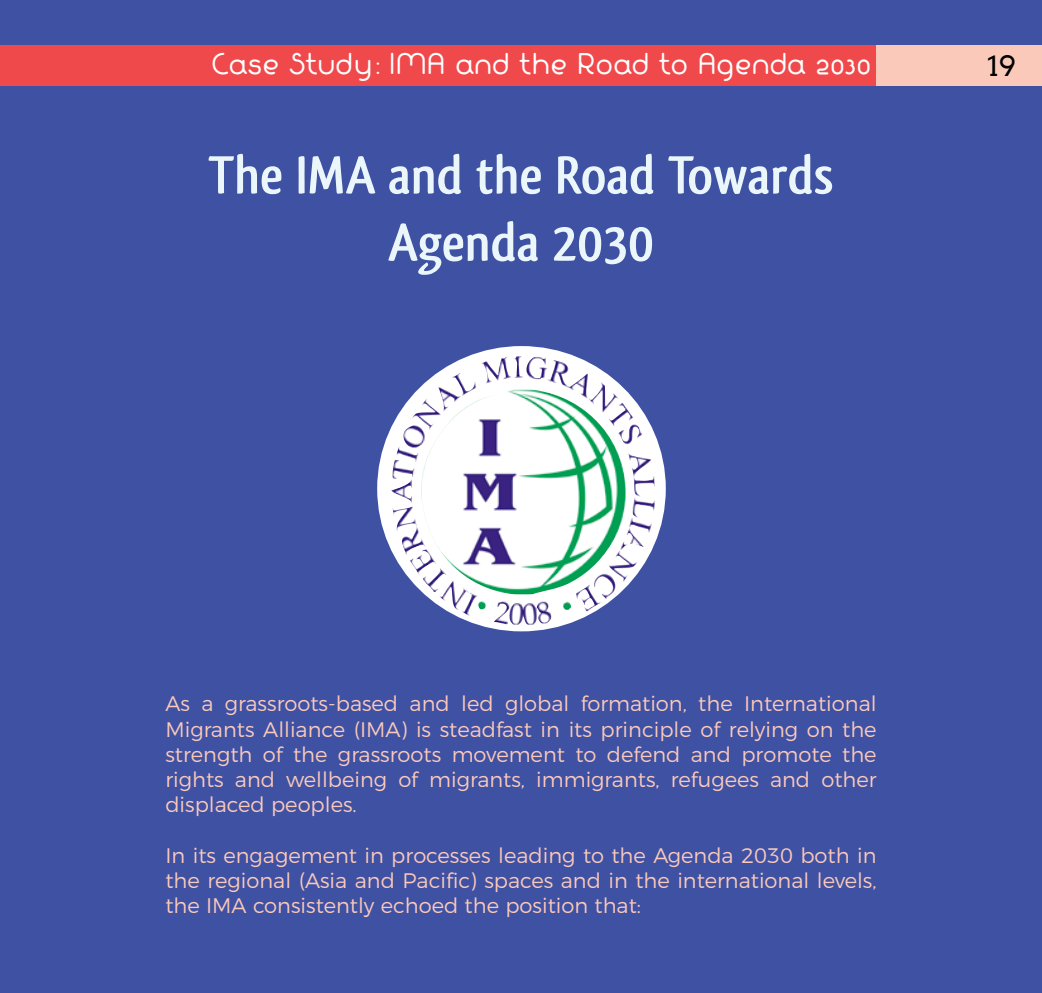
<style>
.page{position:relative;width:1042px;height:993px;background:#fff}
.page>*{position:absolute;margin:0;border:0;box-sizing:border-box;transform-origin:0 0}
.t1{font:700 56px/67.2px "Qlassik";color:#eaf6fa;text-align:center}
.t2{font:28px "Arvo";color:#000}
.t3{font:26.25px "Fabada";color:#fff}
.t4{font:300 21px/25.2px "Montserrat";color:#fbc9ba;text-align:justify}
</style>
<div class="page">
<div style="left:0;top:45px;width:1042px;height:41px;background:#ef494b"></div>
<hr style="left:0;top:45px;width:1px;height:41px;background:#3e51a3">
<div style="left:876px;top:45px;width:166px;height:41px;background:#fbc9ba"></div>
<div style="left:0;top:86px;width:1042px;height:906px;background:#3e51a3"></div>
<svg style="left:377px;top:346px;width:289px;height:285px;background:#e8e7f0"></svg>
<img style="left:412px;top:356px;width:216px;height:238px">
<div style="left:0;top:0;width:1042px;height:45px;background:#3e51a3"></div>
<p class="t3" style="left:211px;top:47px;width:662px">Case Study: IMA and the Road to Agenda 2030</p>
<h1 class="t1" style="left:208px;top:141px;width:627px">The IMA and the Road Towards<br>Agenda 2030</h1>
<h2 class="t2" style="left:987px;top:49px;width:31px">19</h2>
<p class="t4" style="left:165px;top:689px;width:713px">As a grassroots-based and led global formation, the International Migrants Alliance (IMA) is steadfast in its principle of relying on the strength of the grassroots movement to defend and promote the rights and wellbeing of migrants, immigrants, refugees and other displaced peoples.</p>
<p class="t4" style="left:165px;top:840px;width:713px">In its engagement in processes leading to the Agenda 2030 both in the regional (Asia and Pacific) spaces and in the international levels, the IMA consistently echoed the position that:</p>
</div>
